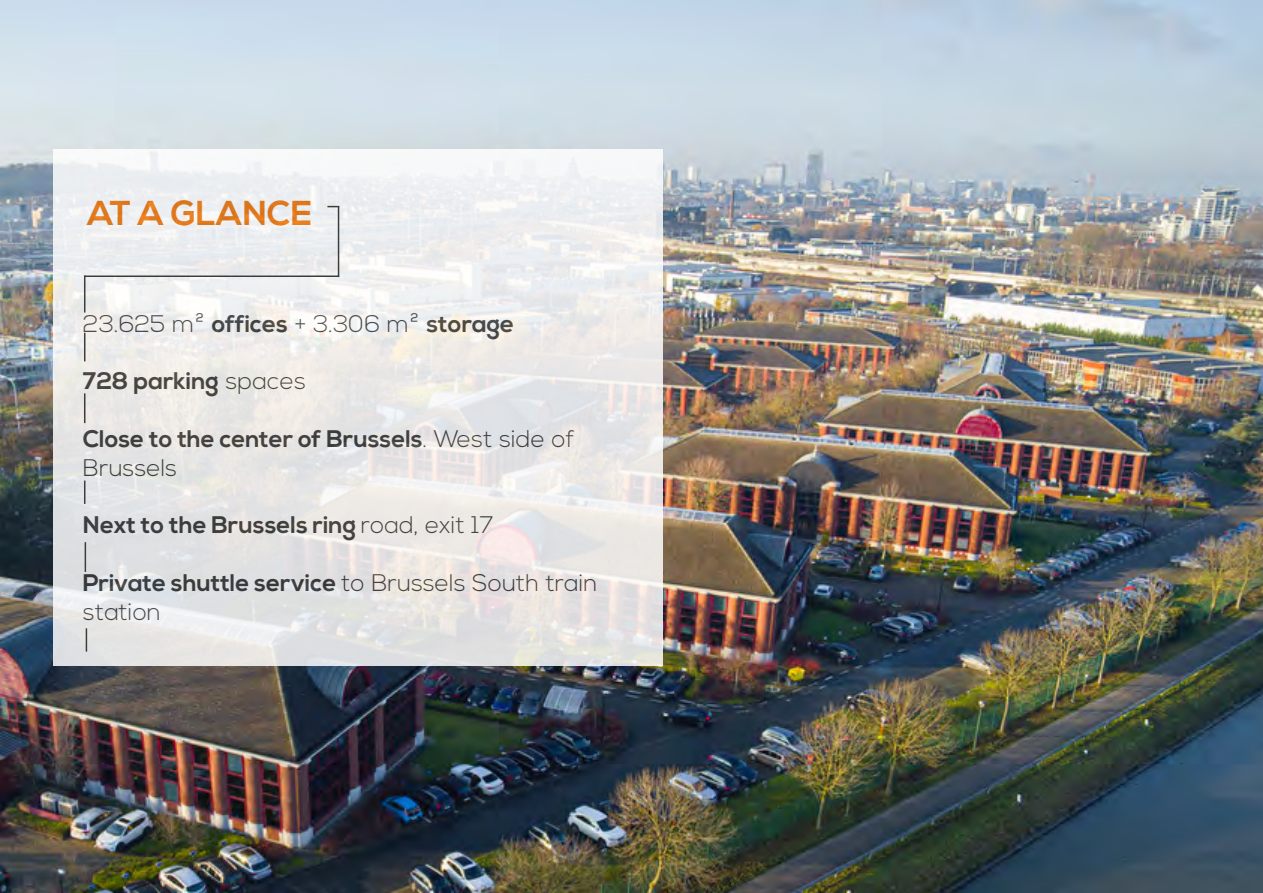
<style>
.page{position:relative;width:1263px;height:893px;background:#fff}
.page>*{position:absolute;margin:0;border:0;box-sizing:border-box;transform-origin:0 0}
.t1{font:700 34.5px "Nexa";color:#ee7203}
.t2{font:700 24px/28.8px "Nexa";color:#3c3c3b}
.t3{font:300 24px/28.8px "Nexa";color:#3c3c3b}
.s1{font-weight:700}
.s2{font-weight:300}
</style>
<div class="page">
<img style="left:0;top:0;width:1263px;height:893px">
<svg style="left:53px;top:149px;width:609px;height:516px;fill:#ebeae8"></svg>
<hr style="left:338px;top:206px;width:1px;height:71px;background:#3c3c3b">
<hr style="left:85px;top:275px;width:254px;height:2px;background:#3c3c3b">
<hr style="left:84px;top:275px;width:1px;height:38px;background:#3c3c3b">
<svg style="left:84px;top:333px;width:1px;height:28px"></svg>
<hr style="left:84px;top:393px;width:1px;height:30px;background:#3c3c3b">
<svg style="left:84px;top:480px;width:1px;height:24px"></svg>
<hr style="left:85px;top:542px;width:1px;height:30px;background:#3c3c3b">
<svg style="left:86px;top:628px;width:1px;height:24px"></svg>
<h1 class="t1" style="left:88px;top:194px;width:226px">AT A GLANCE</h1>
<p class="t3" style="left:83px;top:310px;width:433px">23.625 m² <span class="s1">offices</span> + 3.306 m² <span class="s1">storage</span></p>
<p class="t2" style="left:83px;top:367px;width:225px">728 parking <span class="s2">spaces</span></p>
<p class="t2" style="left:83px;top:425px;width:493px">Close to the center of Brussels<span class="s2">. West side of<br>Brussels</span></p>
<p class="t2" style="left:83px;top:511px;width:412px">Next to the Brussels ring <span class="s2">road, exit 17</span></p>
<p class="t3" style="left:83px;top:569px;width:516px"><span class="s1">Private shuttle service</span> to Brussels South train station</p>
</div>
